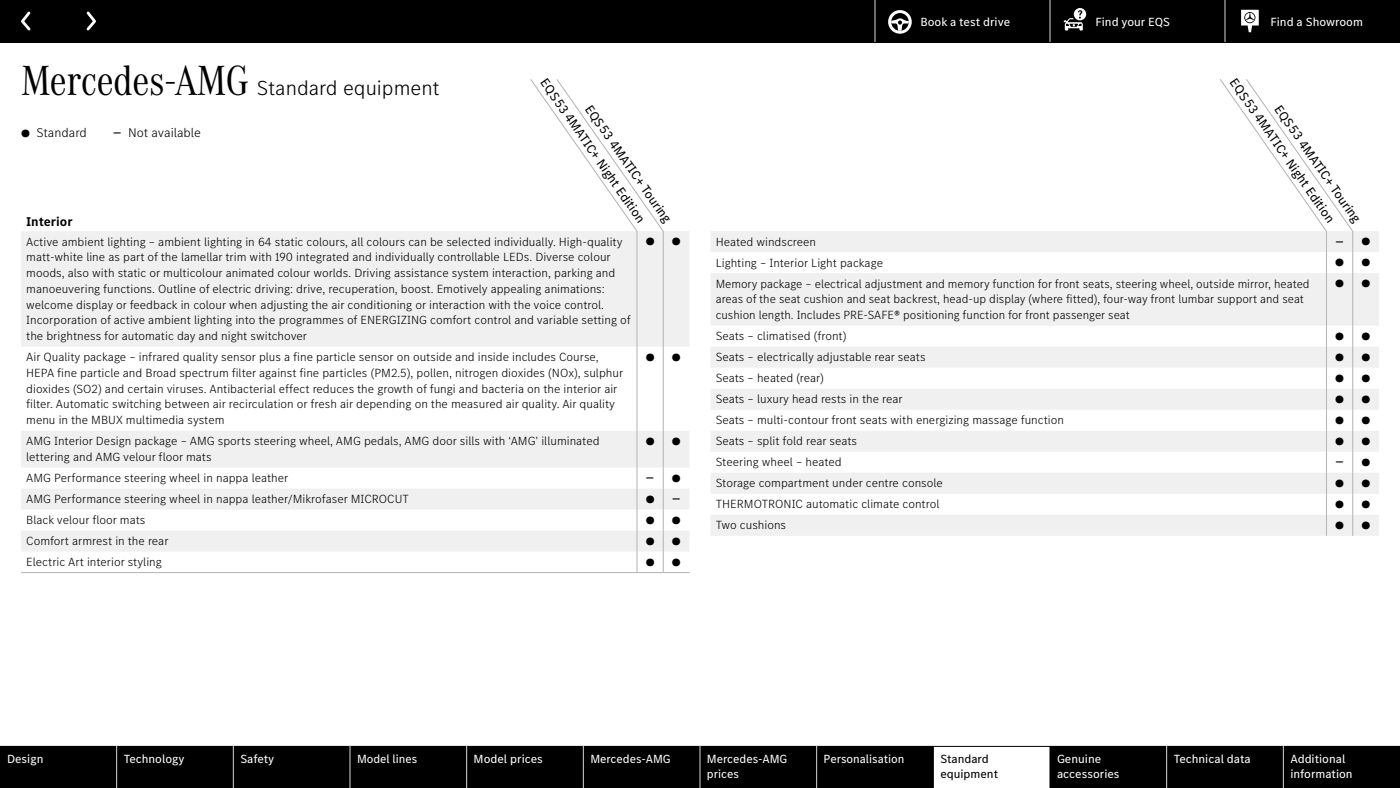
<style>
.page{position:relative;width:1400px;height:788px;background:#fff}
.page>*{position:absolute;margin:0;border:0;box-sizing:border-box;transform-origin:0 0}
.t1{font:300 21px "MB Corpo S Text";color:#000}
.t2{font:13.12px "MB Corpo S Text";color:#000}
.t3{font:300 13.12px "MB Corpo S Text";color:#000}
.t4{font:700 13.12px "MB Corpo S Text";color:#000}
.t5{font:300 12.25px/15.8px "MB Corpo S Text";color:#000}
.t6{font:12.25px/14.7px "MB Corpo S Text";color:#fff}
.t7{font:12.25px/14.7px "MB Corpo S Text";color:#000}
.t8{font:700 10.85px "MB Corpo S Text";color:#000;scale:.9 1}
.t9{font:10.67px "MB Corpo S Text";color:#000;scale:1.04 1}
.s1{font-family:"MB Corpo A Title Cond";font-weight:400;font-size:43.75px}
.s2{font-size:10.67px}
.s3{font-weight:700;font-size:10.85px}
.s4{font-weight:400;font-size:10.67px}
</style>
<div class="page">
<svg style="left:21px;top:231px;width:668px;height:320px;fill:#f0f0f0"></svg>
<hr style="left:637px;top:231px;width:1px;height:115px;background:#b2b2b2">
<hr style="left:637px;top:430px;width:1px;height:37px;background:#b2b2b2">
<hr style="left:663px;top:231px;width:1px;height:115px;background:#b2b2b2">
<hr style="left:637px;top:346px;width:1px;height:84px;background:#b2b2b2">
<hr style="left:663px;top:346px;width:1px;height:84px;background:#b2b2b2">
<hr style="left:663px;top:430px;width:1px;height:37px;background:#b2b2b2">
<hr style="left:21px;top:572px;width:616px;height:1px;background:#b2b2b2">
<svg style="left:637px;top:467px;width:53px;height:106px"></svg>
<svg style="left:529px;top:79px;width:136px;height:153px"></svg>
<svg style="left:711px;top:231px;width:668px;height:305px;fill:#f0f0f0"></svg>
<hr style="left:1326px;top:273px;width:1px;height:53px;background:#b2b2b2">
<hr style="left:1352px;top:273px;width:1px;height:53px;background:#b2b2b2">
<svg style="left:1326px;top:326px;width:1px;height:210px"></svg>
<svg style="left:1352px;top:326px;width:1px;height:210px"></svg>
<svg style="left:1219px;top:79px;width:135px;height:194px"></svg>
<div style="left:0;top:0;width:1400px;height:42px;background:#000"></div>
<svg style="left:875px;top:0;width:384px;height:42px"></svg>
<svg style="left:0;top:746px;width:1400px;height:42px;fill:#000"></svg>
<hr style="left:1166px;top:746px;width:1px;height:42px;background:#d8d8d8">
<hr style="left:1283px;top:746px;width:1px;height:42px;background:#d8d8d8">
<hr style="left:116px;top:746px;width:1px;height:42px;background:#d8d8d8">
<hr style="left:233px;top:746px;width:1px;height:42px;background:#d8d8d8">
<hr style="left:350px;top:746px;width:1px;height:42px;background:#d8d8d8">
<hr style="left:466px;top:746px;width:1px;height:42px;background:#d8d8d8">
<hr style="left:583px;top:746px;width:1px;height:42px;background:#d8d8d8">
<hr style="left:700px;top:746px;width:1px;height:42px;background:#d8d8d8">
<hr style="left:816px;top:746px;width:1px;height:42px;background:#d8d8d8">
<hr style="left:933px;top:746px;width:1px;height:42px;background:#000">
<hr style="left:1050px;top:746px;width:1px;height:42px;background:#000">
<svg style="left:87px;top:12px;width:9px;height:18px"></svg>
<svg style="left:21px;top:12px;width:9px;height:18px"></svg>
<h1 class="t1" style="left:21px;top:78px;width:420px"><span class="s1">Mercedes-AMG</span> Standard equipment</h1>
<p class="t3" style="left:21px;top:126px;width:67px"><span class="s2">●</span> Standard</p>
<p class="t3" style="left:113px;top:126px;width:89px"><span class="s3">—</span> Not available</p>
<p class="t2" style="left:548px;top:76px;width:174px;rotate:55deg">EQS 53 4MATIC+ Night Edition</p>
<p class="t2" style="left:593px;top:103px;width:142px;rotate:55deg">EQS 53 4MATIC+ Touring</p>
<p class="t4" style="left:26px;top:216px;width:48px">Interior</p>
<p class="t5" style="left:26px;top:234px;width:606px">Active ambient lighting – ambient lighting in 64 static colours, all colours can be selected individually. High-quality matt-white line as part of the lamellar trim with 190 integrated and individually controllable LEDs. Diverse colour moods, also with static or multicolour animated colour worlds. Driving assistance system interaction, parking and manoeuvering functions. Outline of electric driving: drive, recuperation, boost. Emotively appealing animations: welcome display or feedback in colour when adjusting the air conditioning or interaction with the voice control.<br>Incorporation of active ambient lighting into the programmes of ENERGIZING comfort control and variable setting of the brightness for automatic day and night switchover</p>
<p class="t9" style="left:646px;top:237px;width:35px">● ●</p>
<p class="t5" style="left:26px;top:349px;width:599px">Air Quality package – infrared quality sensor plus a fine particle sensor on outside and inside includes Course, HEPA fine particle and Broad spectrum filter against fine particles (PM2.5), pollen, nitrogen dioxides (NOx), sulphur dioxides (SO2) and certain viruses. Antibacterial effect reduces the growth of fungi and bacteria on the interior air filter. Automatic switching between air recirculation or fresh air depending on the measured air quality. Air quality menu in the MBUX multimedia system</p>
<p class="t9" style="left:646px;top:352px;width:35px">● ●</p>
<p class="t5" style="left:26px;top:433px;width:575px">AMG Interior Design package – AMG sports steering wheel, AMG pedals, AMG door sills with ‘AMG’ illuminated lettering and AMG velour floor mats</p>
<p class="t9" style="left:646px;top:436px;width:35px">● ●</p>
<p class="t5" style="left:26px;top:470px;width:264px">AMG Performance steering wheel in nappa leather</p>
<p class="t8" style="left:646px;top:472px;width:40px">— <span class="s4">●</span></p>
<p class="t5" style="left:26px;top:491px;width:384px">AMG Performance steering wheel in nappa leather/Mikrofaser MICROCUT</p>
<p class="t9" style="left:646px;top:494px;width:35px">● <span class="s3">—</span></p>
<p class="t5" style="left:26px;top:512px;width:121px">Black velour floor mats</p>
<p class="t9" style="left:646px;top:515px;width:35px">● ●</p>
<p class="t5" style="left:26px;top:533px;width:144px">Comfort armrest in the rear</p>
<p class="t9" style="left:646px;top:536px;width:35px">● ●</p>
<p class="t5" style="left:26px;top:554px;width:137px">Electric Art interior styling</p>
<p class="t9" style="left:646px;top:557px;width:35px">● ●</p>
<p class="t6" style="left:920px;top:15px;width:91px">Book a test drive</p>
<p class="t6" style="left:1096px;top:15px;width:76px">Find your EQS</p>
<p class="t6" style="left:1271px;top:15px;width:94px">Find a Showroom</p>
<p class="t2" style="left:1238px;top:76px;width:174px;rotate:55deg">EQS 53 4MATIC+ Night Edition</p>
<p class="t2" style="left:1283px;top:103px;width:142px;rotate:55deg">EQS 53 4MATIC+ Touring</p>
<p class="t5" style="left:716px;top:234px;width:102px">Heated windscreen</p>
<p class="t8" style="left:1335px;top:236px;width:40px">— <span class="s4">●</span></p>
<p class="t5" style="left:716px;top:255px;width:169px">Lighting – Interior Light package</p>
<p class="t9" style="left:1335px;top:258px;width:35px">● ●</p>
<p class="t5" style="left:716px;top:276px;width:595px">Memory package – electrical adjustment and memory function for front seats, steering wheel, outside mirror, heated areas of the seat cushion and seat backrest, head-up display (where fitted), four-way front lumbar support and seat cushion length. Includes PRE-SAFE® positioning function for front passenger seat</p>
<p class="t9" style="left:1335px;top:279px;width:35px">● ●</p>
<p class="t5" style="left:716px;top:328px;width:132px">Seats – climatised (front)</p>
<p class="t9" style="left:1335px;top:331px;width:35px">● ●</p>
<p class="t5" style="left:716px;top:349px;width:211px">Seats – electrically adjustable rear seats</p>
<p class="t9" style="left:1335px;top:352px;width:35px">● ●</p>
<p class="t5" style="left:716px;top:370px;width:110px">Seats – heated (rear)</p>
<p class="t9" style="left:1335px;top:373px;width:35px">● ●</p>
<p class="t5" style="left:716px;top:391px;width:189px">Seats – luxury head rests in the rear</p>
<p class="t9" style="left:1335px;top:394px;width:35px">● ●</p>
<p class="t5" style="left:716px;top:412px;width:350px">Seats – multi-contour front seats with energizing massage function</p>
<p class="t9" style="left:1335px;top:415px;width:35px">● ●</p>
<p class="t5" style="left:716px;top:433px;width:143px">Seats – split fold rear seats</p>
<p class="t9" style="left:1335px;top:436px;width:35px">● ●</p>
<p class="t5" style="left:716px;top:454px;width:128px">Steering wheel – heated</p>
<p class="t8" style="left:1335px;top:456px;width:40px">— <span class="s4">●</span></p>
<p class="t5" style="left:716px;top:475px;width:229px">Storage compartment under centre console</p>
<p class="t9" style="left:1335px;top:478px;width:35px">● ●</p>
<p class="t5" style="left:716px;top:496px;width:225px">THERMOTRONIC automatic climate control</p>
<p class="t9" style="left:1335px;top:499px;width:35px">● ●</p>
<p class="t5" style="left:716px;top:517px;width:72px">Two cushions</p>
<p class="t9" style="left:1335px;top:520px;width:35px">● ●</p>
<p class="t6" style="left:7px;top:751px;width:38px">Design</p>
<p class="t6" style="left:124px;top:751px;width:62px">Technology</p>
<p class="t6" style="left:240px;top:751px;width:36px">Safety</p>
<p class="t6" style="left:357px;top:751px;width:62px">Model lines</p>
<p class="t6" style="left:474px;top:751px;width:71px">Model prices</p>
<p class="t6" style="left:590px;top:751px;width:82px">Mercedes-AMG</p>
<p class="t6" style="left:707px;top:751px;width:82px">Mercedes-AMG prices</p>
<p class="t6" style="left:824px;top:751px;width:82px">Personalisation</p>
<p class="t7" style="left:940px;top:751px;width:59px">Standard equipment</p>
<p class="t6" style="left:1057px;top:751px;width:64px">Genuine accessories</p>
<p class="t6" style="left:1174px;top:751px;width:79px">Technical data</p>
<p class="t6" style="left:1290px;top:751px;width:64px">Additional information</p>
</div>
